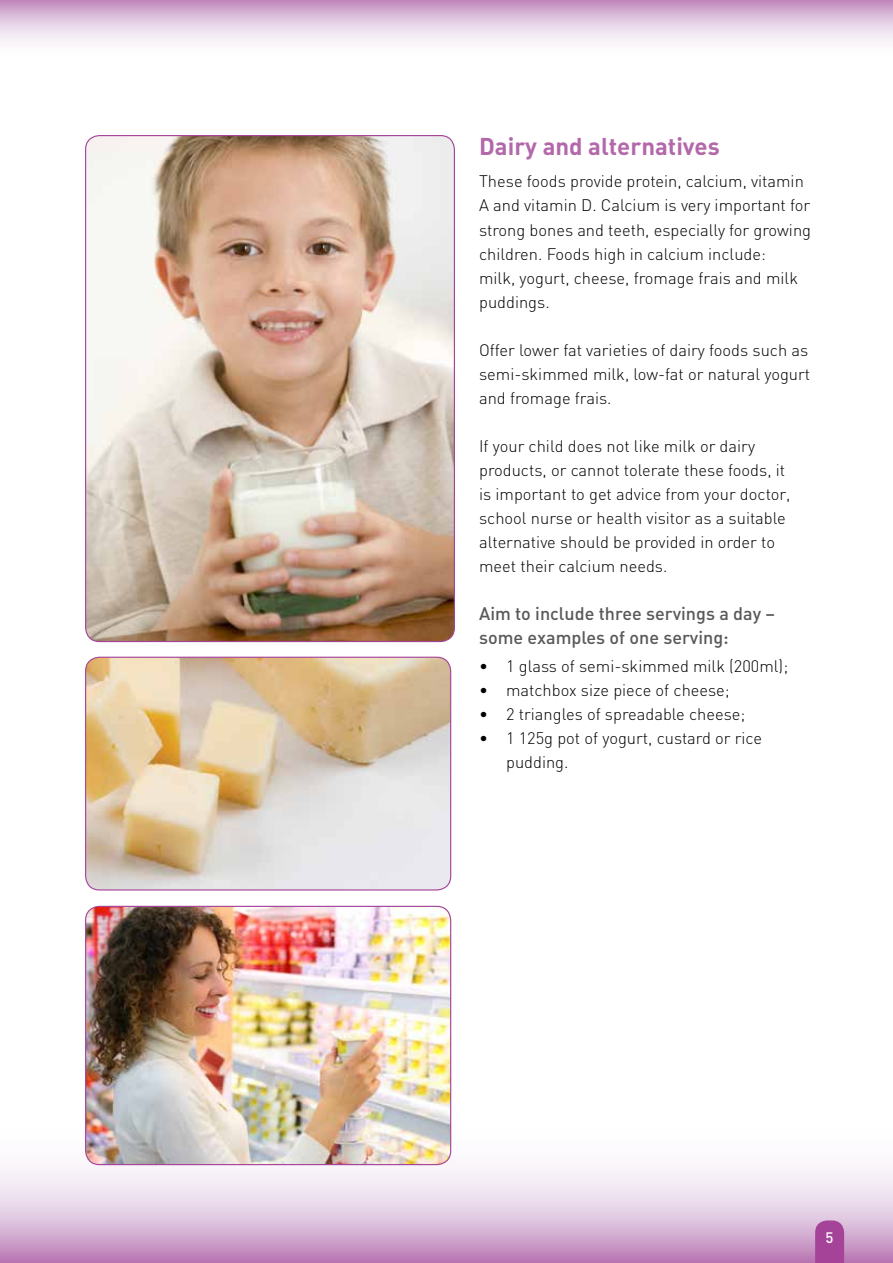
<style>
.page{position:relative;width:893px;height:1263px;background:#fff}
.page>*{position:absolute;margin:0;border:0;box-sizing:border-box;transform-origin:0 0}
.t1{font:24px "DIN Bold Alternate";color:#b368aa}
.t2{font:18px/24px "DIN Medium Alternate";color:#58595b}
.t3{font:300 16.5px/24px "DIN";color:#000}
.t4{font:500 15px "DIN";color:#fff}
</style>
<div class="page">
<svg style="left:0;top:1101px;width:893px;height:162px"></svg>
<svg style="left:815px;top:1220px;width:29px;height:43px"></svg>
<img style="left:86px;top:136px;width:368px;height:505px">
<img style="left:86px;top:906px;width:365px;height:258px">
<div style="left:85px;top:906px;width:366px;height:259px;border:1px solid #a54399;border-radius:14px"></div>
<img style="left:86px;top:657px;width:365px;height:233px">
<div style="left:85px;top:657px;width:366px;height:233px;border:1px solid #a54399;border-radius:14px"></div>
<svg style="left:0;top:0;width:893px;height:42px;background:#dfc6df"></svg>
<h1 class="t1" style="left:479px;top:131px;width:242px">Dairy and alternatives</h1>
<p class="t3" style="left:479px;top:169px;width:334px">These foods provide protein, calcium, vitamin A and vitamin D. Calcium is very important for strong bones and teeth, especially for growing children. Foods high in calcium include:<br>milk, yogurt, cheese, fromage frais and milk puddings.</p>
<p class="t3" style="left:479px;top:337px;width:333px">Offer lower fat varieties of dairy foods such as semi-skimmed milk, low-fat or natural yogurt and fromage frais.</p>
<p class="t3" style="left:479px;top:433px;width:313px">If your child does not like milk or dairy products, or cannot tolerate these foods, it is important to get advice from your doctor, school nurse or health visitor as a suitable alternative should be provided in order to meet their calcium needs.</p>
<p class="t2" style="left:479px;top:600px;width:297px">Aim to include three servings a day – some examples of one serving:</p>
<p class="t3" style="left:479px;top:654px;width:311px">• 1 glass of semi-skimmed milk (200ml);</p>
<p class="t3" style="left:479px;top:678px;width:252px">• matchbox size piece of cheese;</p>
<p class="t3" style="left:479px;top:702px;width:268px">• 2 triangles of spreadable cheese;</p>
<p class="t3" style="left:506px;top:726px;width:258px;text-indent:-27px">• 1 125g pot of yogurt, custard or rice pudding.</p>
<p class="t4" style="left:825px;top:1227px;width:9px">5</p>
</div>
